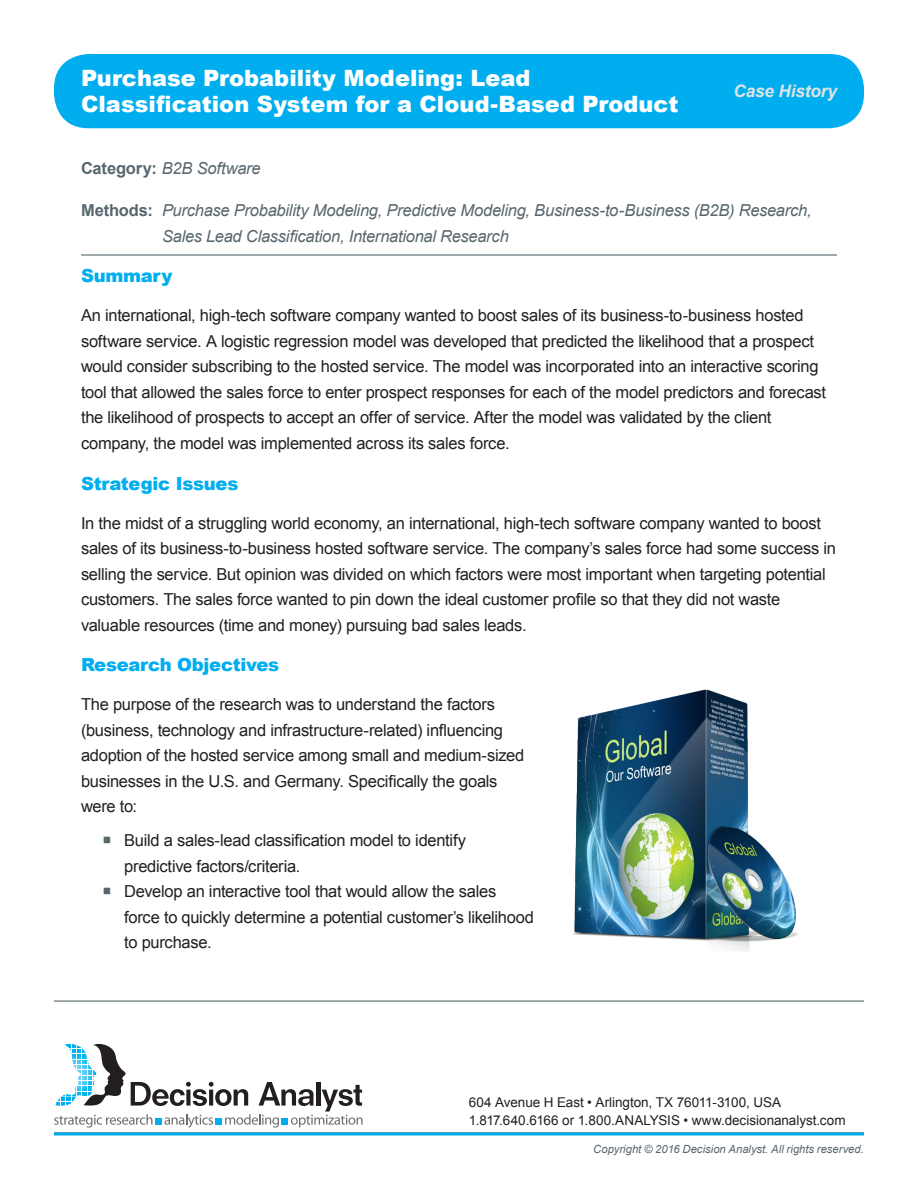
<style>
.page{position:relative;width:918px;height:1188px;background:#fff}
.page>*{position:absolute;margin:0;border:0;box-sizing:border-box;transform-origin:0 0}
.Subhead{font:900 22.5px/25.5px "Arial";color:#fff}
.Subhead-2{font:900 18px "Arial";letter-spacing:-.015em;color:#00aeef}
.t1{font:italic 700 17.25px "Arial";letter-spacing:-.01em;color:#dfe3e7}
.Body{font:16.5px/25.5px "Arial";letter-spacing:-.015em;color:#231f20}
.methods{font:italic 16.5px/25.5px "Arial";letter-spacing:-.015em;color:#58676e}
.t2{font:13.5px/18px "Arial";letter-spacing:-.005em;color:#231f20}
.t3{font:italic 11.25px "Arial";color:#58676e}
.s1{font-weight:700;font-style:normal}
</style>
<div class="page">
<div style="left:54px;top:54px;width:810px;height:74px;background:#00aeef;border-radius:34px"></div>
<svg style="left:54px;top:1132px;width:810px;height:4px;background:#31b4e4"></svg>
<hr style="left:54px;top:1000px;width:810px;height:2px;background:#58676e">
<svg style="left:54px;top:1044px;width:309px;height:84px"></svg>
<hr style="left:81px;top:254px;width:756px;height:2px;background:#58676e">
<img style="left:572px;top:689px;width:226px;height:262px">
<p class="Subhead" style="left:81px;top:65px;width:599px">Purchase Probability Modeling: Lead<br>Classification System for a Cloud-Based Product</p>
<p class="t1" style="left:733px;top:80px;width:105px">Case History</p>
<p class="methods" style="left:81px;top:156px;width:181px"><span class="s1">Category:</span> B2B Software</p>
<p class="methods" style="left:162px;top:198px;width:651px;text-indent:-81px"><span class="s1">Methods:</span> Purchase Probability Modeling, Predictive Modeling, Business-to-Business (B2B) Research,<br>Sales Lead Classification, International Research</p>
<p class="Subhead-2" style="left:81px;top:263px;width:93px">Summary</p>
<p class="Body" style="left:81px;top:303px;width:747px">An international, high-tech software company wanted to boost sales of its business-to-business hosted software service. A logistic regression model was developed that predicted the likelihood that a prospect would consider subscribing to the hosted service. The model was incorporated into an interactive scoring tool that allowed the sales force to enter prospect responses for each of the model predictors and forecast the likelihood of prospects to accept an offer of service. After the model was validated by the client company, the model was implemented across its sales force.</p>
<p class="Subhead-2" style="left:81px;top:470px;width:159px">Strategic Issues</p>
<p class="Body" style="left:81px;top:510px;width:757px">In the midst of a struggling world economy, an international, high-tech software company wanted to boost sales of its business-to-business hosted software service. The company’s sales force had some success in selling the service. But opinion was divided on which factors were most important when targeting potential customers. The sales force wanted to pin down the ideal customer profile so that they did not waste valuable resources (time and money) pursuing bad sales leads.</p>
<p class="Subhead-2" style="left:81px;top:652px;width:200px">Research Objectives</p>
<p class="Body" style="left:81px;top:692px;width:445px">The purpose of the research was to understand the factors (business, technology and infrastructure-related) influencing adoption of the hosted service among small and medium-sized businesses in the U.S. and Germany. Specifically the goals were to:</p>
<p class="Body" style="left:124px;top:828px;width:343px">Build a sales-lead classification model to identify predictive factors/criteria.</p>
<p class="Body" style="left:124px;top:879px;width:411px">Develop an interactive tool that would allow the sales force to quickly determine a potential customer’s likelihood to purchase.</p>
<p class="t2" style="left:469px;top:1093px;width:378px">604 Avenue H East • Arlington, TX 76011-3100, USA<br>1.817.640.6166 or 1.800.ANALYSIS • www.decisionanalyst.com</p>
<p class="t3" style="left:593px;top:1142px;width:272px">Copyright © 2016 Decision Analyst. All rights reserved.</p>
</div>
